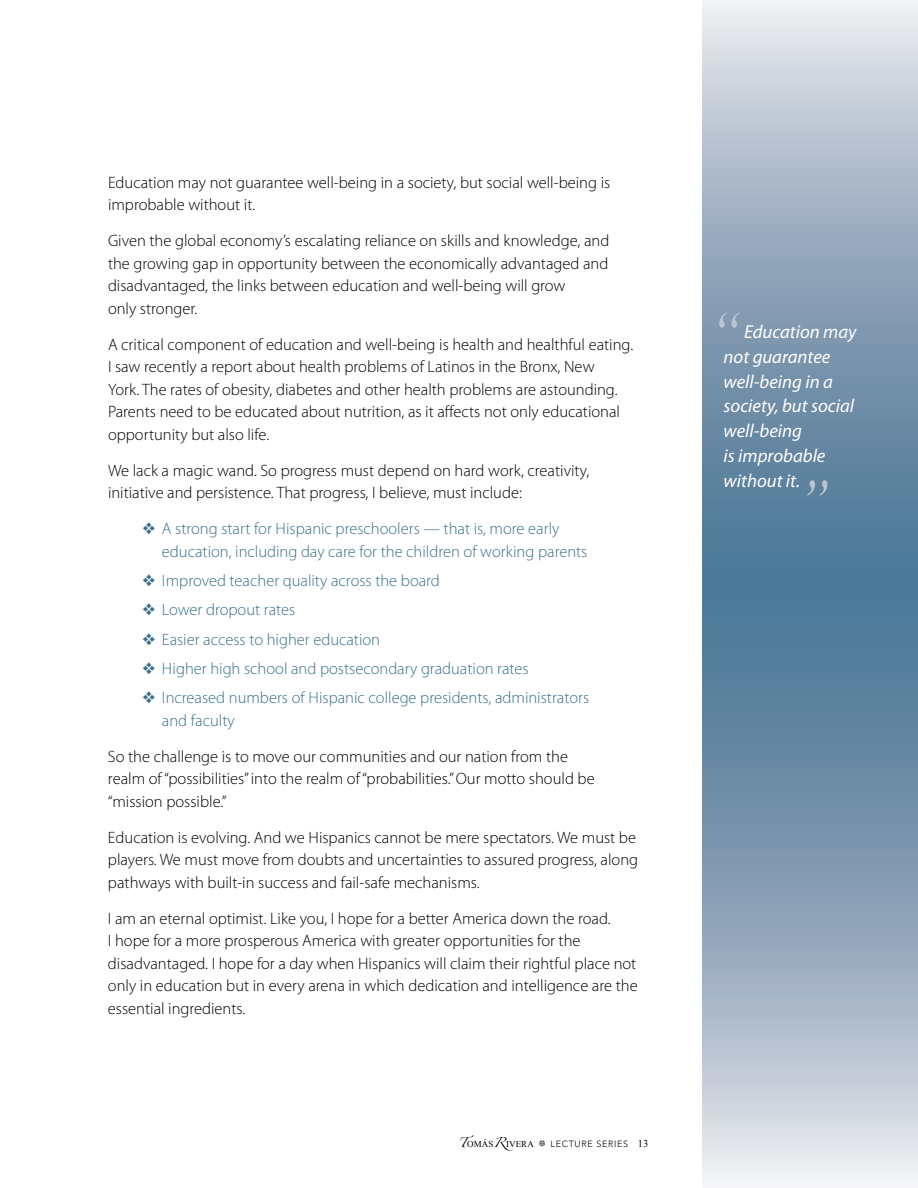
<style>
.page{position:relative;width:918px;height:1188px;background:#fff}
.page>*{position:absolute;margin:0;border:0;box-sizing:border-box;transform-origin:0 0}
.t1{font:italic 72px "Times New Roman";color:#bac4d1;scale:.77 1}
.t2{font:italic 18.75px/24.8px "Myriad Pro";color:#fff}
.P__body{font:300 16.5px/22.5px "Myriad Pro";color:#000}
.t3{font:300 16.5px/22.5px "Myriad Pro";color:#396e8e}
.t4{font:300 9px "Avenir LT Std";letter-spacing:.075em;color:#000}
.s1{font-family:"Zapfino";font-weight:400}
.s2{font-family:"Times New Roman";font-weight:400}
.s3{font-family:"Times New Roman";font-weight:400;font-size:10.5px}
</style>
<div class="page">
<svg style="left:702px;top:0;width:216px;height:1185px;background:#8fa5ba"></svg>
<p class="P__body" style="left:108px;top:171px;width:504px">Education may not guarantee well-being in a society, but social well-being is improbable without it.</p>
<p class="P__body" style="left:108px;top:230px;width:503px">Given the global economy’s escalating reliance on skills and knowledge, and the growing gap in opportunity between the economically advantaged and disadvantaged, the links between education and well-being will grow<br>only stronger.</p>
<p class="P__body" style="left:108px;top:333px;width:527px">A critical component of education and well-being is health and healthful eating.<br>I saw recently a report about health problems of Latinos in the Bronx, New<br>York. The rates of obesity, diabetes and other health problems are astounding.<br>Parents need to be educated about nutrition, as it affects not only educational opportunity but also life.</p>
<p class="P__body" style="left:108px;top:459px;width:483px">We lack a magic wand. So progress must depend on hard work, creativity, initiative and persistence. That progress, I believe, must include:</p>
<p class="t3" style="left:162px;top:518px;width:427px;text-indent:-19px">❖ A strong start for Hispanic preschoolers — that is, more early education, including day care for the children of working parents</p>
<p class="t3" style="left:143px;top:570px;width:299px">❖ Improved teacher quality across the board</p>
<p class="t3" style="left:143px;top:599px;width:154px">❖ Lower dropout rates</p>
<p class="t3" style="left:143px;top:628px;width:239px">❖ Easier access to higher education</p>
<p class="t3" style="left:143px;top:657px;width:388px">❖ Higher high school and postsecondary graduation rates</p>
<p class="t3" style="left:162px;top:687px;width:429px;text-indent:-19px">❖ Increased numbers of Hispanic college presidents, administrators and faculty</p>
<p class="P__body" style="left:108px;top:745px;width:488px">So the challenge is to move our communities and our nation from the realm of “possibilities” into the realm of “probabilities.” Our motto should be “mission possible.”</p>
<p class="P__body" style="left:108px;top:826px;width:532px">Education is evolving. And we Hispanics cannot be mere spectators. We must be players. We must move from doubts and uncertainties to assured progress, along pathways with built-in success and fail-safe mechanisms.</p>
<p class="P__body" style="left:108px;top:907px;width:531px">I am an eternal optimist. Like you, I hope for a better America down the road.<br>I hope for a more prosperous America with greater opportunities for the disadvantaged. I hope for a day when Hispanics will claim their rightful place not only in education but in every arena in which dedication and intelligence are the essential ingredients.</p>
<p class="t4" style="left:458px;top:1139px;width:192px"><span class="s1">T</span><span class="s2">OMÁS</span><span class="s1">R</span><span class="s2">IVERA</span> • LECTURE SERIES <span class="s3">13</span></p>
<h1 class="t1" style="left:708px;top:287px;width:42px">“</h1>
<p class="t2" style="left:724px;top:320px;width:134px;text-indent:20px">Education may not guarantee well-being in a society, but social well-being<br>is improbable without it.</p>
<h1 class="t1" style="left:797px;top:455px;width:42px">”</h1>
</div>
